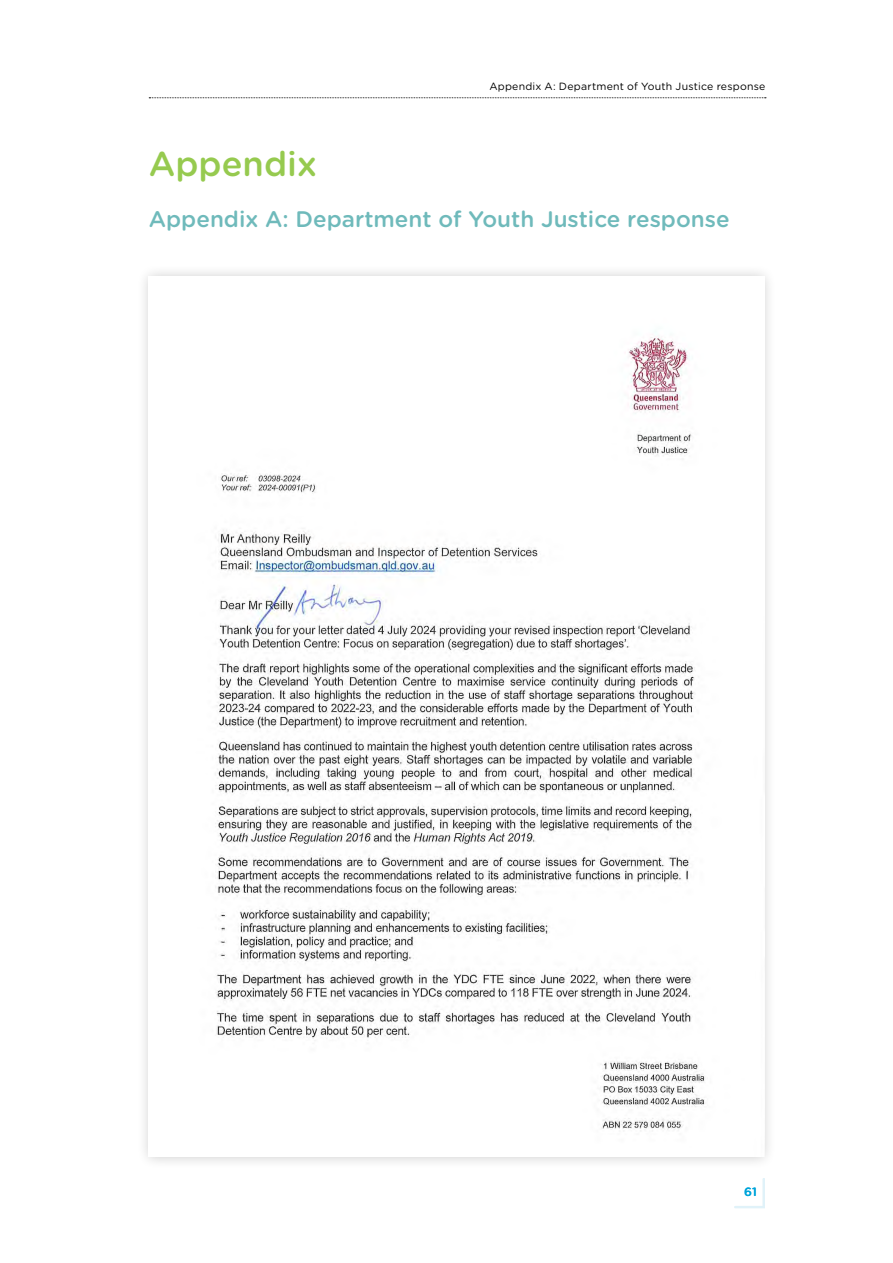
<style>
.page{position:relative;width:893px;height:1263px;background:#fff}
.page>*{position:absolute;margin:0;border:0;box-sizing:border-box;transform-origin:0 0}
.t1{font:500 34.5px "Gotham Rounded";color:#96ca4f}
.t2{font:500 22.5px "Gotham Rounded";color:#6fbabb}
.t3{font:500 12px "Gotham Rounded";color:#00a5da}
.t4{font:10.5px "Gotham Rounded";letter-spacing:.02em;color:#000}
</style>
<div class="page">
<svg style="left:149px;top:97px;width:617px;height:1px"></svg>
<svg style="left:734px;top:1178px;width:31px;height:31px"></svg>
<div style="left:136px;top:264px;width:641px;height:905px;background:#000;opacity:.2"></div>
<img style="left:149px;top:277px;width:615px;height:880px">
<p class="t4" style="left:489px;top:79px;width:278px">Appendix A: Department of Youth Justice response</p>
<h1 class="t1" style="left:149px;top:140px;width:169px">Appendix</h1>
<h2 class="t2" style="left:149px;top:203px;width:582px">Appendix A: Department of Youth Justice response</h2>
<p class="t3" style="left:744px;top:1184px;width:14px">61</p>
</div>
